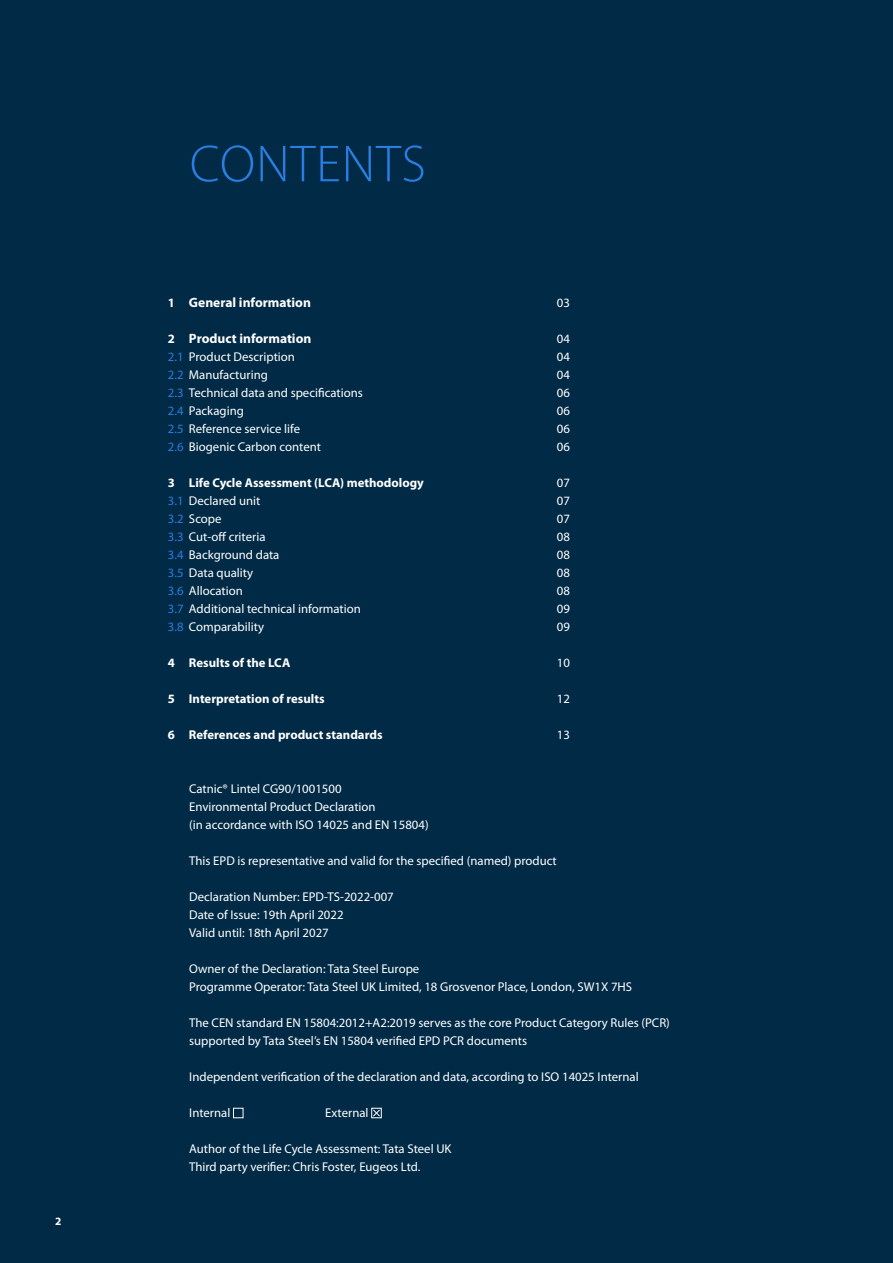
<style>
.page{position:relative;width:893px;height:1263px;background:#002a45}
.page>*{position:absolute;margin:0;border:0;box-sizing:border-box;transform-origin:0 0}
.t1{font:300 52.5px "Myriad Pro";letter-spacing:.02em;color:#2a7de1}
.t2{font:700 13.5px "Myriad Pro";color:#fff}
.t3{font:12.75px/18px "Myriad Pro";color:#fff}
.t4{font:700 12.75px "Myriad Pro";color:#fff}
.t5{font:700 11.25px "Myriad Pro";color:#fff}
.s1{font-size:12.75px}
.s2{color:#2a7de1}
</style>
<div class="page">
<div style="left:233px;top:1108px;width:10px;height:10px;border:1px solid #fff"></div>
<div style="left:371px;top:1108px;width:11px;height:10px;border:1px solid #fff"></div>
<svg style="left:372px;top:1109px;width:9px;height:8px"></svg>
<p class="t5" style="left:55px;top:1215px;width:8px">2</p>
<h1 class="t1" style="left:190px;top:135px;width:238px">CONTENTS</h1>
<p class="t2" style="left:168px;top:295px;width:144px"><span class="s1">1</span> General information</p>
<p class="t3" style="left:557px;top:294px;width:15px">03</p>
<p class="t2" style="left:168px;top:331px;width:145px"><span class="s1">2</span> Product information</p>
<p class="t3" style="left:557px;top:330px;width:15px">04</p>
<p class="t3" style="left:168px;top:348px;width:129px"><span class="s2">2.1</span> Product Description</p>
<p class="t3" style="left:557px;top:348px;width:15px">04</p>
<p class="t3" style="left:168px;top:366px;width:101px"><span class="s2">2.2</span> Manufacturing</p>
<p class="t3" style="left:557px;top:366px;width:15px">04</p>
<p class="t3" style="left:168px;top:384px;width:196px"><span class="s2">2.3</span> Technical data and specifications</p>
<p class="t3" style="left:557px;top:384px;width:15px">06</p>
<p class="t3" style="left:168px;top:402px;width:77px"><span class="s2">2.4</span> Packaging</p>
<p class="t3" style="left:557px;top:402px;width:15px">06</p>
<p class="t3" style="left:168px;top:420px;width:134px"><span class="s2">2.5</span> Reference service life</p>
<p class="t3" style="left:557px;top:420px;width:15px">06</p>
<p class="t3" style="left:168px;top:438px;width:155px"><span class="s2">2.6</span> Biogenic Carbon content</p>
<p class="t3" style="left:557px;top:438px;width:15px">06</p>
<p class="t4" style="left:168px;top:476px;width:257px">3 Life Cycle Assessment (LCA) methodology</p>
<p class="t3" style="left:557px;top:474px;width:15px">07</p>
<p class="t3" style="left:168px;top:492px;width:94px"><span class="s2">3.1</span> Declared unit</p>
<p class="t3" style="left:557px;top:492px;width:15px">07</p>
<p class="t3" style="left:168px;top:510px;width:55px"><span class="s2">3.2</span> Scope</p>
<p class="t3" style="left:557px;top:510px;width:15px">07</p>
<p class="t3" style="left:168px;top:528px;width:99px"><span class="s2">3.3</span> Cut-off criteria</p>
<p class="t3" style="left:557px;top:528px;width:15px">08</p>
<p class="t3" style="left:168px;top:546px;width:113px"><span class="s2">3.4</span> Background data</p>
<p class="t3" style="left:557px;top:546px;width:15px">08</p>
<p class="t3" style="left:168px;top:564px;width:87px"><span class="s2">3.5</span> Data quality</p>
<p class="t3" style="left:557px;top:564px;width:15px">08</p>
<p class="t3" style="left:168px;top:582px;width:76px"><span class="s2">3.6</span> Allocation</p>
<p class="t3" style="left:557px;top:582px;width:15px">08</p>
<p class="t3" style="left:168px;top:600px;width:194px"><span class="s2">3.7</span> Additional technical information</p>
<p class="t3" style="left:557px;top:600px;width:15px">09</p>
<p class="t3" style="left:168px;top:618px;width:98px"><span class="s2">3.8</span> Comparability</p>
<p class="t3" style="left:557px;top:618px;width:15px">09</p>
<p class="t4" style="left:168px;top:656px;width:124px">4 Results of the LCA</p>
<p class="t3" style="left:557px;top:654px;width:15px">10</p>
<p class="t4" style="left:168px;top:692px;width:158px">5 Interpretation of results</p>
<p class="t3" style="left:557px;top:690px;width:15px">12</p>
<p class="t4" style="left:168px;top:728px;width:216px">6 References and product standards</p>
<p class="t3" style="left:557px;top:726px;width:15px">13</p>
<p class="t3" style="left:189px;top:780px;width:241px">Catnic® Lintel CG90/1001500<br>Environmental Product Declaration<br>(in accordance with ISO 14025 and EN 15804)</p>
<p class="t3" style="left:189px;top:852px;width:369px">This EPD is representative and valid for the specified (named) product</p>
<p class="t3" style="left:189px;top:888px;width:206px">Declaration Number: EPD-TS-2022-007<br>Date of Issue: 19th April 2022<br>Valid until: 18th April 2027</p>
<p class="t3" style="left:189px;top:960px;width:444px">Owner of the Declaration: Tata Steel Europe<br>Programme Operator: Tata Steel UK Limited, 18 Grosvenor Place, London, SW1X 7HS</p>
<p class="t3" style="left:189px;top:1014px;width:482px">The CEN standard EN 15804:2012+A2:2019 serves as the core Product Category Rules (PCR) supported by Tata Steel’s EN 15804 verified EPD PCR documents</p>
<p class="t3" style="left:189px;top:1068px;width:451px">Independent verification of the declaration and data, according to ISO 14025 Internal</p>
<p class="t3" style="left:189px;top:1104px;width:43px">Internal</p>
<p class="t3" style="left:325px;top:1104px;width:45px">External</p>
<p class="t3" style="left:189px;top:1140px;width:264px">Author of the Life Cycle Assessment: Tata Steel UK<br>Third party verifier: Chris Foster, Eugeos Ltd.</p>
</div>
